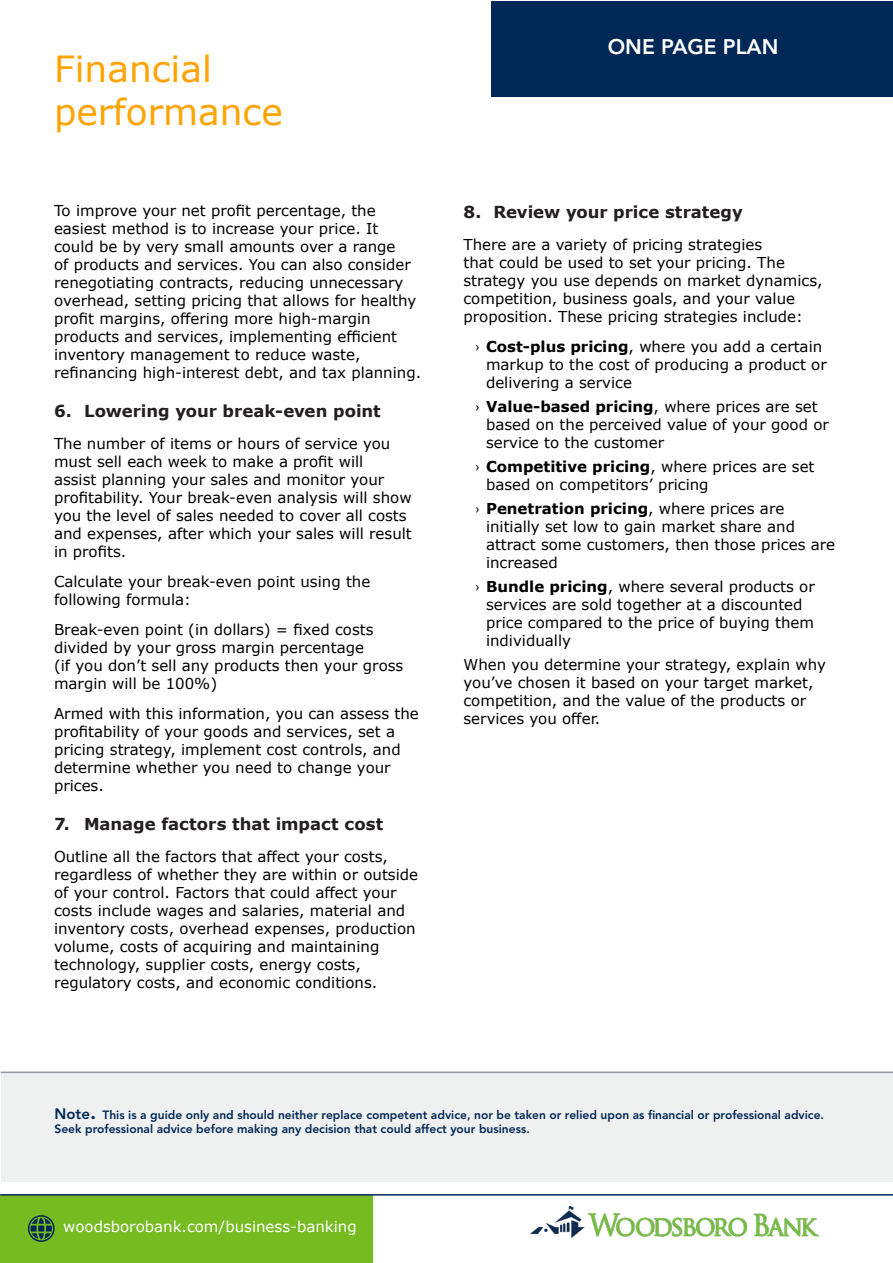
<style>
.page{position:relative;width:893px;height:1263px;background:#fff}
.page>*{position:absolute;margin:0;border:0;box-sizing:border-box;transform-origin:0 0}
.Main_heading{font:36px/43.2px "Verdana";color:#ffa400}
.t1{font:800 21px "Avenir LT Pro";color:#fff}
.Heads_Sub{font:700 16.5px "Verdana";color:#231f20}
.Main_content{font:15px/18px "Verdana";color:#000}
.t2{font:15px "Verdana";color:#fff}
.t3{font:800 12px/14.4px "Avenir LT Pro";color:#002856}
.s1{font-family:"Serrano Pro"}
.s2{font-weight:700}
.s3{font-size:15px}
.s4{font-size:21px}
</style>
<div class="page">
<div style="left:491px;top:1px;width:402px;height:95px;background:#002856"></div>
<img style="left:530px;top:1206px;width:288px;height:31px">
<div style="left:0;top:1195px;width:373px;height:68px;background:#76bc21"></div>
<svg style="left:28px;top:1215px;width:27px;height:27px"></svg>
<hr style="left:0;top:1194px;width:893px;height:1px;background:#002856">
<div style="left:1px;top:1071px;width:892px;height:111px;background:#eff0f0"></div>
<hr style="left:1px;top:1071px;width:892px;height:2px;background:#979a9e">
<p class="Main_heading" style="left:54px;top:46px;width:230px">Financial performance</p>
<p class="Main_content" style="left:54px;top:202px;width:369px">To improve your net profit percentage, the easiest method is to increase your price. It could be by very small amounts over a range<br>of products and services. You can also consider renegotiating contracts, reducing unnecessary overhead, setting pricing that allows for healthy profit margins, offering more high-margin products and services, implementing efficient inventory management to reduce waste, refinancing high-interest debt, and tax planning.</p>
<p class="Heads_Sub" style="left:54px;top:399px;width:328px">6. Lowering your break-even point</p>
<p class="Main_content" style="left:54px;top:435px;width:359px">The number of items or hours of service you must sell each week to make a profit will<br>assist planning your sales and monitor your profitability. Your break-even analysis will show you the level of sales needed to cover all costs and expenses, after which your sales will result in profits.</p>
<p class="Main_content" style="left:54px;top:573px;width:318px">Calculate your break-even point using the following formula:</p>
<p class="Main_content" style="left:54px;top:621px;width:351px">Break-even point (in dollars) = fixed costs divided by your gross margin percentage<br>(if you don’t sell any products then your gross margin will be 100%)</p>
<p class="Main_content" style="left:54px;top:705px;width:366px">Armed with this information, you can assess the profitability of your goods and services, set a pricing strategy, implement cost controls, and determine whether you need to change your prices.</p>
<p class="Heads_Sub" style="left:54px;top:812px;width:331px">7. Manage factors that impact cost</p>
<p class="Main_content" style="left:54px;top:847px;width:366px">Outline all the factors that affect your costs, regardless of whether they are within or outside of your control. Factors that could affect your costs include wages and salaries, material and inventory costs, overhead expenses, production volume, costs of acquiring and maintaining technology, supplier costs, energy costs, regulatory costs, and economic conditions.</p>
<h2 class="t1" style="left:608px;top:35px;width:172px">ONE PAGE PLAN</h2>
<p class="Heads_Sub" style="left:463px;top:200px;width:281px">8. Review your price strategy</p>
<p class="Main_content" style="left:463px;top:235px;width:361px">There are a variety of pricing strategies<br>that could be used to set your pricing. The strategy you use depends on market dynamics, competition, business goals, and your value proposition. These pricing strategies include:</p>
<p class="Main_content" style="left:486px;top:337px;width:342px;text-indent:-10px"><span class="s1">›</span> <span class="s2">Cost-plus pricing</span>, where you add a certain markup to the cost of producing a product or delivering a service</p>
<p class="Main_content" style="left:486px;top:397px;width:344px;text-indent:-10px"><span class="s1">›</span> <span class="s2">Value-based pricing</span>, where prices are set based on the perceived value of your good or service to the customer</p>
<p class="Main_content" style="left:486px;top:457px;width:330px;text-indent:-10px"><span class="s1">›</span> <span class="s2">Competitive pricing</span>, where prices are set based on competitors’ pricing</p>
<p class="Main_content" style="left:486px;top:499px;width:351px;text-indent:-10px"><span class="s1">›</span> <span class="s2">Penetration pricing</span>, where prices are initially set low to gain market share and attract some customers, then those prices are increased</p>
<p class="Main_content" style="left:486px;top:577px;width:330px;text-indent:-10px"><span class="s1">›</span> <span class="s2">Bundle pricing</span>, where several products or services are sold together at a discounted price compared to the price of buying them individually</p>
<p class="Main_content" style="left:463px;top:655px;width:364px">When you determine your strategy, explain why you’ve chosen it based on your target market, competition, and the value of the products or services you offer.</p>
<p class="t3" style="left:55px;top:1108px;width:771px"><span class="s3">Note</span><span class="s4">.</span> This is a guide only and should neither replace competent advice, nor be taken or relied upon as financial or professional advice.<br>Seek professional advice before making any decision that could affect your business.</p>
<p class="t2" style="left:63px;top:1216px;width:295px">woodsborobank.com/business-banking</p>
</div>
